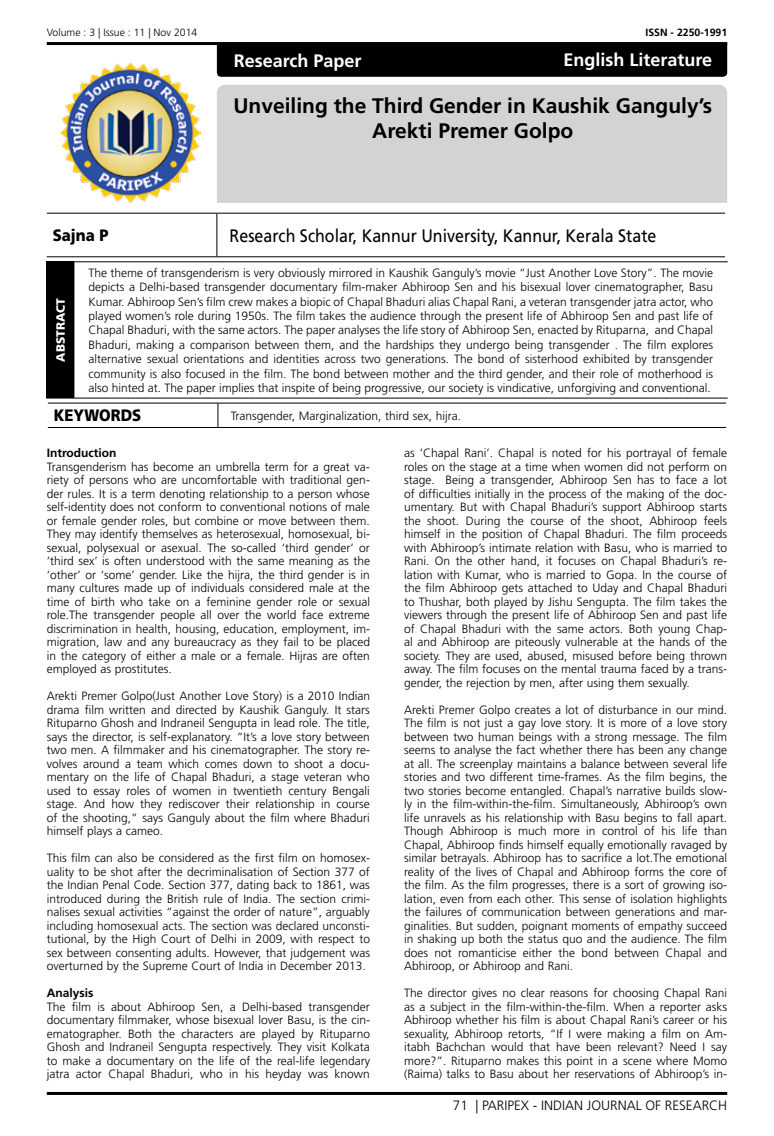
<style>
.page{position:relative;width:774px;height:1136px;background:#fff}
.page>*{position:absolute;margin:0;border:0;box-sizing:border-box;transform-origin:0 0}
.t1{font:700 21px/25.2px "Frutiger LT Std";color:#000;text-align:center}
.t2{font:18px "Frutiger LT Std";color:#000;scale:.89 1}
.t3{font:700 18px "Frutiger LT Std";color:#fff}
.t4{font:900 16.5px "Frutiger LT Std";color:#000;scale:.9 1}
.t5{font:300 13.5px "Frutiger LT Std";color:#000}
.t6{font:300 12px/13.5px "Frutiger LT Std";color:#000;text-align:justify}
.t7{font:700 12px "Frutiger LT Std";color:#000}
.t8{font:900 12px "Frutiger LT Std";color:#fff}
.t9{font:300 10.5px "Frutiger LT Std";color:#000}
.t10{font:700 10.5px "Frutiger LT Std";color:#000}
</style>
<div class="page">
<hr style="left:47px;top:42px;width:680px;height:3px;background:#000">
<hr style="left:47px;top:1091px;width:680px;height:3px;background:#000">
<div style="left:217px;top:85px;width:510px;height:118px;background:#d1d3d4"></div>
<div style="left:217px;top:45px;width:510px;height:32px;background:#000"></div>
<img style="left:61px;top:63px;width:139px;height:140px">
<hr style="left:47px;top:213px;width:170px;height:1px;background:#000">
<hr style="left:217px;top:213px;width:508px;height:1px;background:#000">
<hr style="left:216px;top:213px;width:1px;height:43px;background:#000">
<hr style="left:47px;top:256px;width:170px;height:1px;background:#000">
<hr style="left:217px;top:256px;width:508px;height:1px;background:#000">
<hr style="left:48px;top:402px;width:170px;height:1px;background:#000">
<hr style="left:218px;top:402px;width:508px;height:1px;background:#000">
<svg style="left:218px;top:403px;width:1px;height:24px"></svg>
<hr style="left:48px;top:427px;width:170px;height:1px;background:#000">
<hr style="left:218px;top:427px;width:508px;height:1px;background:#000">
<div style="left:47px;top:262px;width:27px;height:136px;background:#000"></div>
<hr style="left:46px;top:262px;width:1px;height:135px;background:#000">
<svg style="left:46px;top:261px;width:28px;height:1px"></svg>
<hr style="left:74px;top:261px;width:654px;height:1px;background:#000">
<hr style="left:74px;top:262px;width:1px;height:135px;background:#000">
<hr style="left:74px;top:397px;width:654px;height:1px;background:#000">
<p class="t9" style="left:47px;top:27px;width:152px">Volume : 3 | Issue : 11 | Nov 2014</p>
<p class="t10" style="left:645px;top:27px;width:83px">ISSN - 2250-1991</p>
<h2 class="t3" style="left:563px;top:49px;width:150px">English Literature</h2>
<h2 class="t3" style="left:234px;top:50px;width:129px">Research Paper</h2>
<h1 class="t1" style="left:233px;top:93px;width:480px">Unveiling the Third Gender in Kaushik Ganguly’s<br>Arekti Premer Golpo</h1>
<h3 class="t4" style="left:53px;top:225px;width:63px">Sajna P</h3>
<h2 class="t2" style="left:230px;top:225px;width:481px">Research Scholar, Kannur University, Kannur, Kerala State</h2>
<p class="t8" style="left:53px;top:361px;width:65px;rotate:-90deg">ABSTRACT</p>
<p class="t6" style="left:88px;top:265px;width:626px;line-height:14.4px">The theme of transgenderism is very obviously mirrored in Kaushik Ganguly’s movie “Just Another Love Story”. The movie depicts a Delhi-based transgender documentary film-maker Abhiroop Sen and his bisexual lover cinematographer, Basu Kumar. Abhiroop Sen’s film crew makes a biopic of Chapal Bhaduri alias Chapal Rani, a veteran transgender jatra actor, who played women’s role during 1950s. The film takes the audience through the present life of Abhiroop Sen and past life of Chapal Bhaduri, with the same actors. The paper analyses the life story of Abhiroop Sen, enacted by Rituparna, and Chapal Bhaduri, making a comparison between them, and the hardships they undergo being transgender . The film explores alternative sexual orientations and identities across two generations. The bond of sisterhood exhibited by transgender community is also focused in the film. The bond between mother and the third gender, and their role of motherhood is also hinted at. The paper implies that inspite of being progressive, our society is vindicative, unforgiving and conventional.</p>
<h3 class="t4" style="left:54px;top:405px;width:99px">KEYWORDS</h3>
<p class="t6" style="left:231px;top:409px;width:232px">Transgender, Marginalization, third sex, hijra.</p>
<p class="t7" style="left:47px;top:446px;width:71px">Introduction</p>
<p class="t6" style="left:47px;top:460px;width:325px">Transgenderism has become an umbrella term for a great va&shy;riety of persons who are uncomfortable with traditional gen&shy;der rules. It is a term denoting relationship to a person whose self-identity does not conform to conventional notions of male or female gender roles, but combine or move between them.<br>They may identify themselves as heterosexual, homosexual, bi&shy;sexual, polysexual or asexual. The so-called ‘third gender’ or ‘third sex’ is often understood with the same meaning as the ‘other’ or ‘some’ gender. Like the hijra, the third gender is in many cultures made up of individuals considered male at the time of birth who take on a feminine gender role or sexual role.The transgender people all over the world face extreme discrimination in health, housing, education, employment, im&shy;migration, law and any bureaucracy as they fail to be placed in the category of either a male or a female. Hijras are often employed as prostitutes.</p>
<p class="t6" style="left:47px;top:689px;width:325px">Arekti Premer Golpo(Just Another Love Story) is a 2010 Indian drama film written and directed by Kaushik Ganguly. It stars Rituparno Ghosh and Indraneil Sengupta in lead role. The title, says the director, is self-explanatory. “It’s a love story between two men. A filmmaker and his cinematographer. The story re&shy;volves around a team which comes down to shoot a docu&shy;mentary on the life of Chapal Bhaduri, a stage veteran who used to essay roles of women in twentieth century Bengali stage. And how they rediscover their relationship in course of the shooting,” says Ganguly about the film where Bhaduri himself plays a cameo.</p>
<p class="t6" style="left:47px;top:851px;width:325px">This film can also be considered as the first film on homosex&shy;uality to be shot after the decriminalisation of Section 377 of the Indian Penal Code. Section 377, dating back to 1861, was introduced during the British rule of India. The section crimi&shy;nalises sexual activities “against the order of nature”, arguably including homosexual acts. The section was declared unconsti&shy;tutional, by the High Court of Delhi in 2009, with respect to sex between consenting adults. However, that judgement was overturned by the Supreme Court of India in December 2013.</p>
<p class="t7" style="left:47px;top:986px;width:48px">Analysis</p>
<p class="t6" style="left:47px;top:1000px;width:325px">The film is about Abhiroop Sen, a Delhi-based transgender documentary filmmaker, whose bisexual lover Basu, is the cin&shy;ematographer. Both the characters are played by Rituparno Ghosh and Indraneil Sengupta respectively. They visit Kolkata to make a documentary on the life of the real-life legendary jatra actor Chapal Bhaduri, who in his heyday was known</p>
<p class="t6" style="left:404px;top:446px;width:325px">as ‘Chapal Rani’. Chapal is noted for his portrayal of female roles on the stage at a time when women did not perform on stage. Being a transgender, Abhiroop Sen has to face a lot of difficulties initially in the process of the making of the doc&shy;umentary. But with Chapal Bhaduri’s support Abhiroop starts the shoot. During the course of the shoot, Abhiroop feels himself in the position of Chapal Bhaduri. The film proceeds with Abhiroop’s intimate relation with Basu, who is married to Rani. On the other hand, it focuses on Chapal Bhaduri’s re&shy;lation with Kumar, who is married to Gopa. In the course of the film Abhiroop gets attached to Uday and Chapal Bhaduri to Thushar, both played by Jishu Sengupta. The film takes the viewers through the present life of Abhiroop Sen and past life of Chapal Bhaduri with the same actors. Both young Chap&shy;al and Abhiroop are piteously vulnerable at the hands of the society. They are used, abused, misused before being thrown away. The film focuses on the mental trauma faced by a trans&shy;gender, the rejection by men, after using them sexually.</p>
<p class="t6" style="left:404px;top:703px;width:325px">Arekti Premer Golpo creates a lot of disturbance in our mind.<br>The film is not just a gay love story. It is more of a love story between two human beings with a strong message. The film seems to analyse the fact whether there has been any change at all. The screenplay maintains a balance between several life stories and two different time-frames. As the film begins, the two stories become entangled. Chapal’s narrative builds slow&shy;ly in the film-within-the-film. Simultaneously, Abhiroop’s own life unravels as his relationship with Basu begins to fall apart.<br>Though Abhiroop is much more in control of his life than Chapal, Abhiroop finds himself equally emotionally ravaged by similar betrayals. Abhiroop has to sacrifice a lot.The emotional reality of the lives of Chapal and Abhiroop forms the core of the film. As the film progresses, there is a sort of growing iso&shy;lation, even from each other. This sense of isolation highlights the failures of communication between generations and mar&shy;ginalities. But sudden, poignant moments of empathy succeed in shaking up both the status quo and the audience. The film does not romanticise either the bond between Chapal and Abhiroop, or Abhiroop and Rani.</p>
<p class="t6" style="left:404px;top:986px;width:325px">The director gives no clear reasons for choosing Chapal Rani as a subject in the film-within-the-film. When a reporter asks Abhiroop whether his film is about Chapal Rani’s career or his sexuality, Abhiroop retorts, “If I were making a film on Am&shy;itabh Bachchan would that have been relevant? Need I say more?”. Rituparno makes this point in a scene where Momo (Raima) talks to Basu about her reservations of Abhiroop’s in-</p>
<p class="t5" style="left:453px;top:1097px;width:276px">71 | PARIPEX - INDIAN JOURNAL OF RESEARCH</p>
</div>
